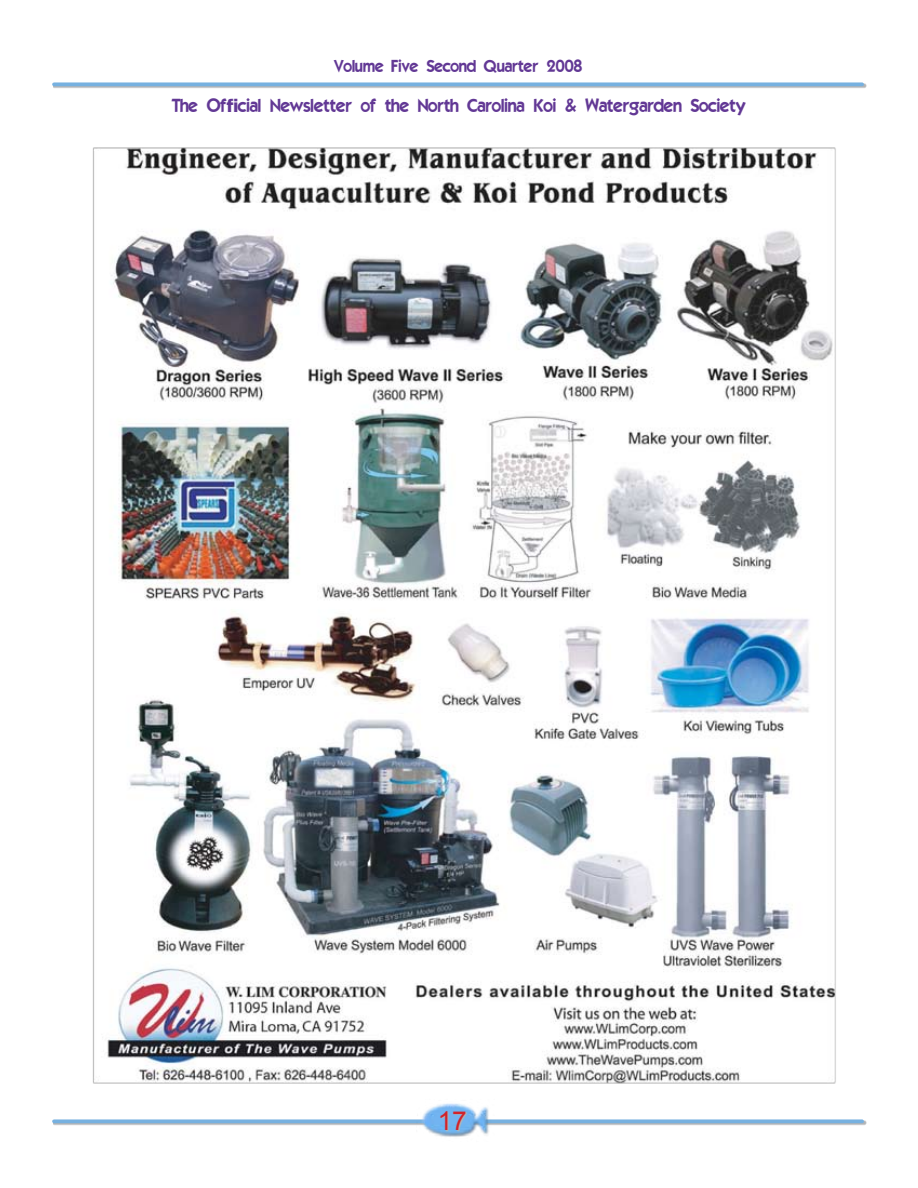
<style>
.page{position:relative;width:918px;height:1188px;background:#fff}
.page>*{position:absolute;margin:0;border:0;box-sizing:border-box;transform-origin:0 0}
.t1{font:26.1px "Arial";color:#d2232a}
.t2{font:18px "Elegance";color:#623895}
.t3{font:16.5px "Elegance";color:#623895}
</style>
<div class="page">
<img style="left:93px;top:147px;width:743px;height:937px">
<svg style="left:53px;top:84px;width:814px;height:4px;background:#b6bec5"></svg>
<svg style="left:54px;top:82px;width:808px;height:4px;background:#86bae3"></svg>
<svg style="left:53px;top:1121px;width:814px;height:4px"></svg>
<svg style="left:54px;top:1119px;width:808px;height:4px;background:#86b9e3"></svg>
<img style="left:416px;top:1103px;width:73px;height:34px">
<svg style="left:442px;top:1112px;width:70px;height:25px"></svg>
<p class="t3" style="left:334px;top:56px;width:250px">Volume Five Second Quarter 2008</p>
<p class="t2" style="left:172px;top:94px;width:575px">The Official Newsletter of the North Carolina Koi &amp; Watergarden Society</p>
<h1 class="t1" style="left:438px;top:1106px;width:31px">17</h1>
</div>
